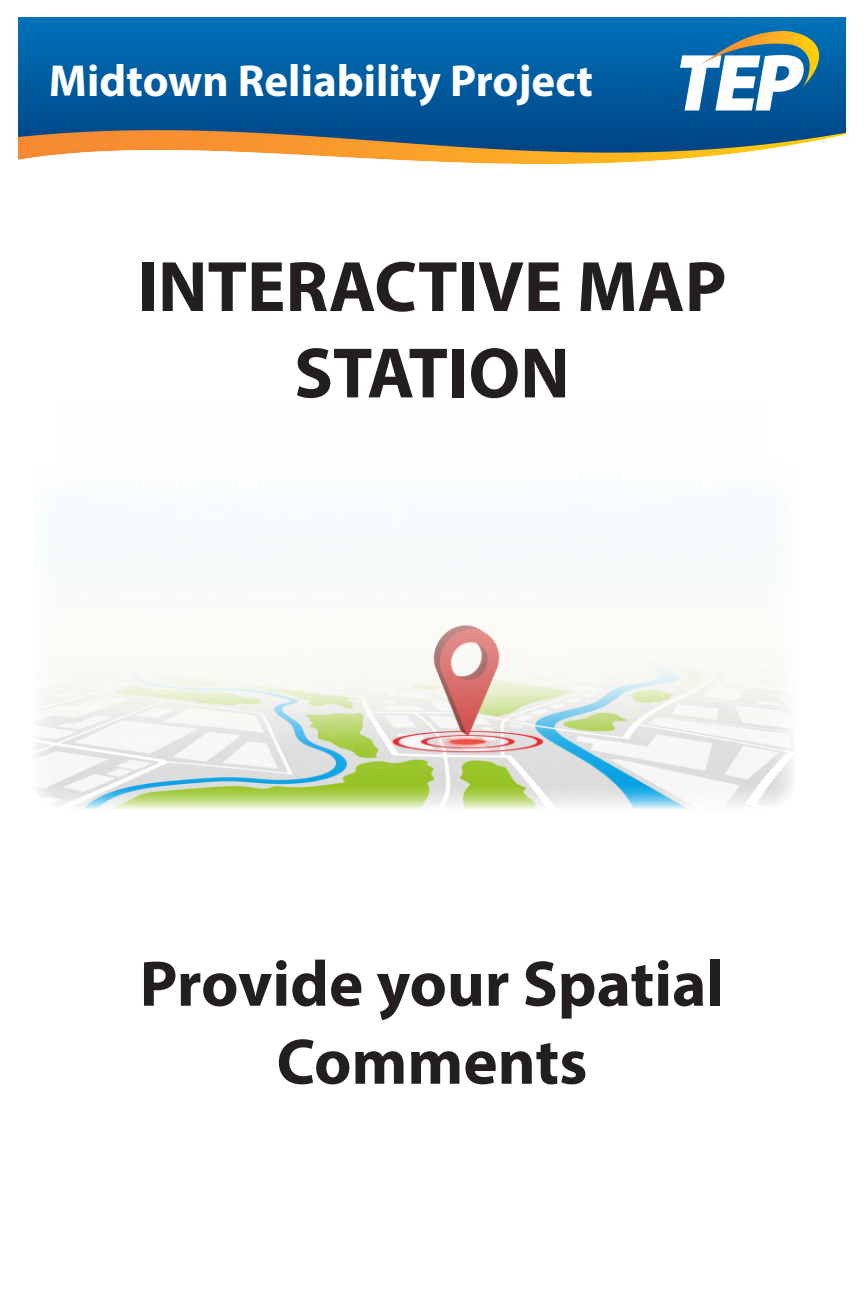
<style>
.page{position:relative;width:864px;height:1296px;background:#fff}
.page>*{position:absolute;margin:0;border:0;box-sizing:border-box;transform-origin:0 0}
.t1{font:700 72px/86.4px "Myriad Pro";color:#231f20;text-align:center}
.t2{font:700 65px/78px "Myriad Pro";color:#231f20;text-align:center}
.t3{font:700 45px "Myriad Pro";color:#fff}
</style>
<div class="page">
<img style="left:36px;top:502px;width:756px;height:307px">
<img style="left:18px;top:18px;width:828px;height:146px">
<p class="t3" style="left:49px;top:51px;width:546px">Midtown Reliability Project</p>
<p class="t1" style="left:137px;top:241px;width:591px">INTERACTIVE MAP<br>STATION</p>
<p class="t2" style="left:140px;top:943px;width:586px">Provide your Spatial<br>Comments</p>
</div>
